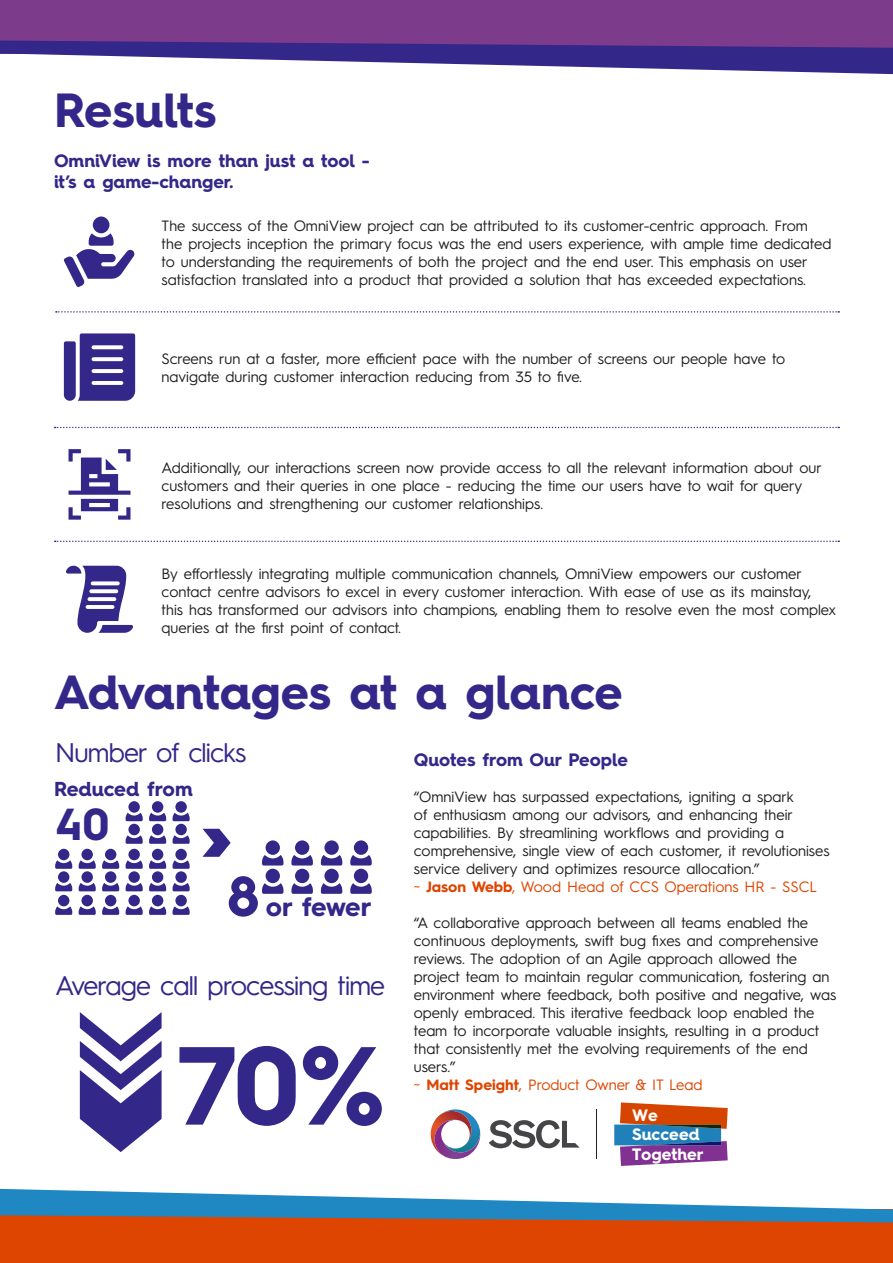
<style>
.page{position:relative;width:893px;height:1263px;background:#fff}
.page>*{position:absolute;margin:0;border:0;box-sizing:border-box;transform-origin:0 0}
.t1{font:700 111.15px "Hurme Geometric Sans 4";color:#332789}
.t2{font:700 48px "Hurme Geometric Sans 4";letter-spacing:-.005em;color:#332789}
.t3{font:700 45px "Hurme Geometric Sans 4";color:#332789}
.t4{font:27px "Hurme Geometric Sans 3";letter-spacing:-.03em;color:#332789}
.t5{font:700 26.4px "Hurme Geometric Sans 4";letter-spacing:-.02em;color:#332789}
.t6{font:700 20.25px "Hurme Geometric Sans 4";letter-spacing:-.005em;color:#332789}
.t7{font:700 18px/21.6px "Hurme Geometric Sans 4";color:#332789}
.t8{font:700 16.5px/19.6px "Hurme Geometric Sans 4";color:#fff}
.t9{font:15px/18px "Hurme Geometric Sans 3";color:#231f20}
.s1{color:#de4500}
.s2{font-weight:700;color:#de4500}
.s3{font-size:56.4px}
</style>
<div class="page">
<div style="left:0;top:0;width:893px;height:53px;background:#7d3b8c"></div>
<div style="left:0;top:1210px;width:893px;height:53px;background:#de4500"></div>
<svg style="left:0;top:40px;width:893px;height:34px"></svg>
<svg style="left:0;top:1189px;width:893px;height:33px"></svg>
<img style="left:439px;top:1109px;width:32px;height:13px">
<img style="left:431px;top:1117px;width:39px;height:31px">
<img style="left:435px;top:1122px;width:45px;height:37px">
<svg style="left:489px;top:1120px;width:91px;height:28px"></svg>
<hr style="left:596px;top:1109px;width:1px;height:50px;background:#241f21">
<svg style="left:614px;top:1102px;width:114px;height:64px;background:#8f6a80"></svg>
<svg style="left:69px;top:449px;width:61px;height:71px"></svg>
<svg style="left:64px;top:333px;width:71px;height:68px;background:#5a509f"></svg>
<div style="left:93px;top:216px;width:16px;height:17px;background:#332789;border-radius:50%"></div>
<svg style="left:64px;top:233px;width:71px;height:54px"></svg>
<svg style="left:56px;top:311px;width:783px;height:2px"></svg>
<svg style="left:55px;top:540px;width:784px;height:2px"></svg>
<svg style="left:66px;top:566px;width:67px;height:67px"></svg>
<svg style="left:55px;top:427px;width:784px;height:1px"></svg>
<svg style="left:80px;top:1012px;width:82px;height:140px"></svg>
<svg style="left:202px;top:829px;width:29px;height:28px"></svg>
<div style="left:58px;top:849px;width:11px;height:11px;background:#332789;border-radius:50%"></div>
<svg style="left:55px;top:860px;width:17px;height:9px"></svg>
<div style="left:58px;top:871px;width:11px;height:12px;background:#332789;border-radius:50%"></div>
<svg style="left:55px;top:883px;width:17px;height:8px"></svg>
<div style="left:58px;top:895px;width:11px;height:11px;background:#332789;border-radius:50%"></div>
<svg style="left:55px;top:906px;width:17px;height:9px"></svg>
<div style="left:81px;top:849px;width:12px;height:11px;background:#332789;border-radius:50%"></div>
<svg style="left:79px;top:860px;width:17px;height:9px"></svg>
<div style="left:81px;top:871px;width:12px;height:12px;background:#332789;border-radius:50%"></div>
<svg style="left:79px;top:883px;width:17px;height:8px"></svg>
<div style="left:81px;top:895px;width:12px;height:11px;background:#332789;border-radius:50%"></div>
<svg style="left:79px;top:906px;width:17px;height:9px"></svg>
<div style="left:105px;top:849px;width:11px;height:11px;background:#332789;border-radius:50%"></div>
<svg style="left:102px;top:860px;width:17px;height:9px"></svg>
<div style="left:105px;top:871px;width:11px;height:12px;background:#332789;border-radius:50%"></div>
<svg style="left:102px;top:883px;width:17px;height:8px"></svg>
<div style="left:105px;top:895px;width:11px;height:11px;background:#332789;border-radius:50%"></div>
<svg style="left:102px;top:906px;width:17px;height:9px"></svg>
<div style="left:128px;top:849px;width:12px;height:11px;background:#332789;border-radius:50%"></div>
<svg style="left:126px;top:860px;width:17px;height:9px"></svg>
<div style="left:128px;top:871px;width:12px;height:12px;background:#332789;border-radius:50%"></div>
<svg style="left:126px;top:883px;width:17px;height:8px"></svg>
<div style="left:128px;top:895px;width:12px;height:11px;background:#332789;border-radius:50%"></div>
<svg style="left:126px;top:906px;width:17px;height:9px"></svg>
<div style="left:152px;top:849px;width:11px;height:11px;background:#332789;border-radius:50%"></div>
<svg style="left:149px;top:860px;width:17px;height:9px"></svg>
<div style="left:152px;top:871px;width:11px;height:12px;background:#332789;border-radius:50%"></div>
<svg style="left:149px;top:883px;width:17px;height:8px"></svg>
<div style="left:152px;top:895px;width:11px;height:11px;background:#332789;border-radius:50%"></div>
<svg style="left:149px;top:906px;width:17px;height:9px"></svg>
<div style="left:175px;top:849px;width:12px;height:11px;background:#332789;border-radius:50%"></div>
<svg style="left:173px;top:860px;width:17px;height:9px"></svg>
<div style="left:175px;top:871px;width:12px;height:12px;background:#332789;border-radius:50%"></div>
<svg style="left:173px;top:883px;width:17px;height:8px"></svg>
<div style="left:175px;top:895px;width:12px;height:11px;background:#332789;border-radius:50%"></div>
<svg style="left:173px;top:906px;width:17px;height:9px"></svg>
<div style="left:128px;top:801px;width:12px;height:12px;background:#332789;border-radius:50%"></div>
<svg style="left:126px;top:813px;width:17px;height:8px"></svg>
<div style="left:128px;top:824px;width:12px;height:11px;background:#332789;border-radius:50%"></div>
<svg style="left:126px;top:835px;width:17px;height:9px"></svg>
<div style="left:152px;top:801px;width:11px;height:12px;background:#332789;border-radius:50%"></div>
<svg style="left:149px;top:813px;width:17px;height:8px"></svg>
<div style="left:152px;top:824px;width:11px;height:11px;background:#332789;border-radius:50%"></div>
<svg style="left:149px;top:835px;width:17px;height:9px"></svg>
<div style="left:175px;top:801px;width:12px;height:12px;background:#332789;border-radius:50%"></div>
<svg style="left:173px;top:813px;width:17px;height:8px"></svg>
<div style="left:175px;top:824px;width:12px;height:11px;background:#332789;border-radius:50%"></div>
<svg style="left:173px;top:835px;width:17px;height:9px"></svg>
<div style="left:266px;top:840px;width:14px;height:15px;background:#332789;border-radius:50%"></div>
<svg style="left:262px;top:855px;width:21px;height:10px"></svg>
<div style="left:266px;top:869px;width:14px;height:14px;background:#332789;border-radius:50%"></div>
<svg style="left:262px;top:883px;width:21px;height:11px"></svg>
<div style="left:295px;top:840px;width:14px;height:15px;background:#332789;border-radius:50%"></div>
<svg style="left:291px;top:855px;width:22px;height:10px"></svg>
<div style="left:295px;top:869px;width:14px;height:14px;background:#332789;border-radius:50%"></div>
<svg style="left:291px;top:883px;width:22px;height:11px"></svg>
<div style="left:324px;top:840px;width:15px;height:15px;background:#332789;border-radius:50%"></div>
<svg style="left:321px;top:855px;width:21px;height:10px"></svg>
<div style="left:324px;top:869px;width:15px;height:14px;background:#332789;border-radius:50%"></div>
<svg style="left:321px;top:883px;width:21px;height:11px"></svg>
<div style="left:354px;top:840px;width:14px;height:15px;background:#332789;border-radius:50%"></div>
<svg style="left:350px;top:855px;width:22px;height:10px"></svg>
<div style="left:354px;top:869px;width:14px;height:14px;background:#332789;border-radius:50%"></div>
<svg style="left:350px;top:883px;width:22px;height:11px"></svg>
<h2 class="t2" style="left:54px;top:89px;width:164px">Results</h2>
<p class="t7" style="left:54px;top:151px;width:317px">OmniView is more than just a tool - it’s a game-changer.</p>
<p class="t9" style="left:162px;top:218px;width:671px">The success of the OmniView project can be attributed to its customer-centric approach. From the projects inception the primary focus was the end users experience, with ample time dedicated to understanding the requirements of both the project and the end user. This emphasis on user satisfaction translated into a product that provided a solution that has exceeded expectations.</p>
<p class="t9" style="left:162px;top:351px;width:625px">Screens run at a faster, more efficient pace with the number of screens our people have to navigate during customer interaction reducing from 35 to five.</p>
<p class="t9" style="left:162px;top:459px;width:662px">Additionally, our interactions screen now provide access to all the relevant information about our customers and their queries in one place - reducing the time our users have to wait for query resolutions and strengthening our customer relationships.</p>
<p class="t9" style="left:162px;top:565px;width:676px">By effortlessly integrating multiple communication channels, OmniView empowers our customer contact centre advisors to excel in every customer interaction. With ease of use as its mainstay, this has transformed our advisors into champions, enabling them to resolve even the most complex queries at the first point of contact.</p>
<h2 class="t2" style="left:54px;top:671px;width:570px">Advantages at a glance</h2>
<p class="t7" style="left:414px;top:750px;width:216px">Quotes from Our People</p>
<p class="t9" style="left:414px;top:788px;width:417px">“OmniView has surpassed expectations, igniting a spark<br>of enthusiasm among our advisors, and enhancing their capabilities. By streamlining workflows and providing a comprehensive, single view of each customer, it revolutionises service delivery and optimizes resource allocation.”<br><span class="s1">~</span> <span class="s2">Jason Webb</span><span class="s1">, Wood Head of CCS Operations HR - SSCL</span></p>
<p class="t9" style="left:414px;top:914px;width:424px">“A collaborative approach between all teams enabled the continuous deployments, swift bug fixes and comprehensive reviews. The adoption of an Agile approach allowed the project team to maintain regular communication, fostering an environment where feedback, both positive and negative, was openly embraced. This iterative feedback loop enabled the team to incorporate valuable insights, resulting in a product that consistently met the evolving requirements of the end users.”<br><span class="s1">~</span> <span class="s2">Matt Speight</span><span class="s1">, Product Owner &amp; IT Lead</span></p>
<h3 class="t4" style="left:55px;top:741px;width:193px">Number of clicks</h3>
<h3 class="t6" style="left:54px;top:780px;width:140px">Reduced from</h3>
<h3 class="t3" style="left:55px;top:804px;width:56px">40</h3>
<h3 class="t5" style="left:227px;top:895px;width:146px"><span class="s3">8</span> or fewer</h3>
<h3 class="t4" style="left:55px;top:974px;width:331px">Average call processing time</h3>
<h1 class="t1" style="left:177px;top:1037px;width:210px">70%</h1>
<p class="t8" style="left:632px;top:1106px;width:73px">We<br>Succeed<br>Together</p>
</div>
